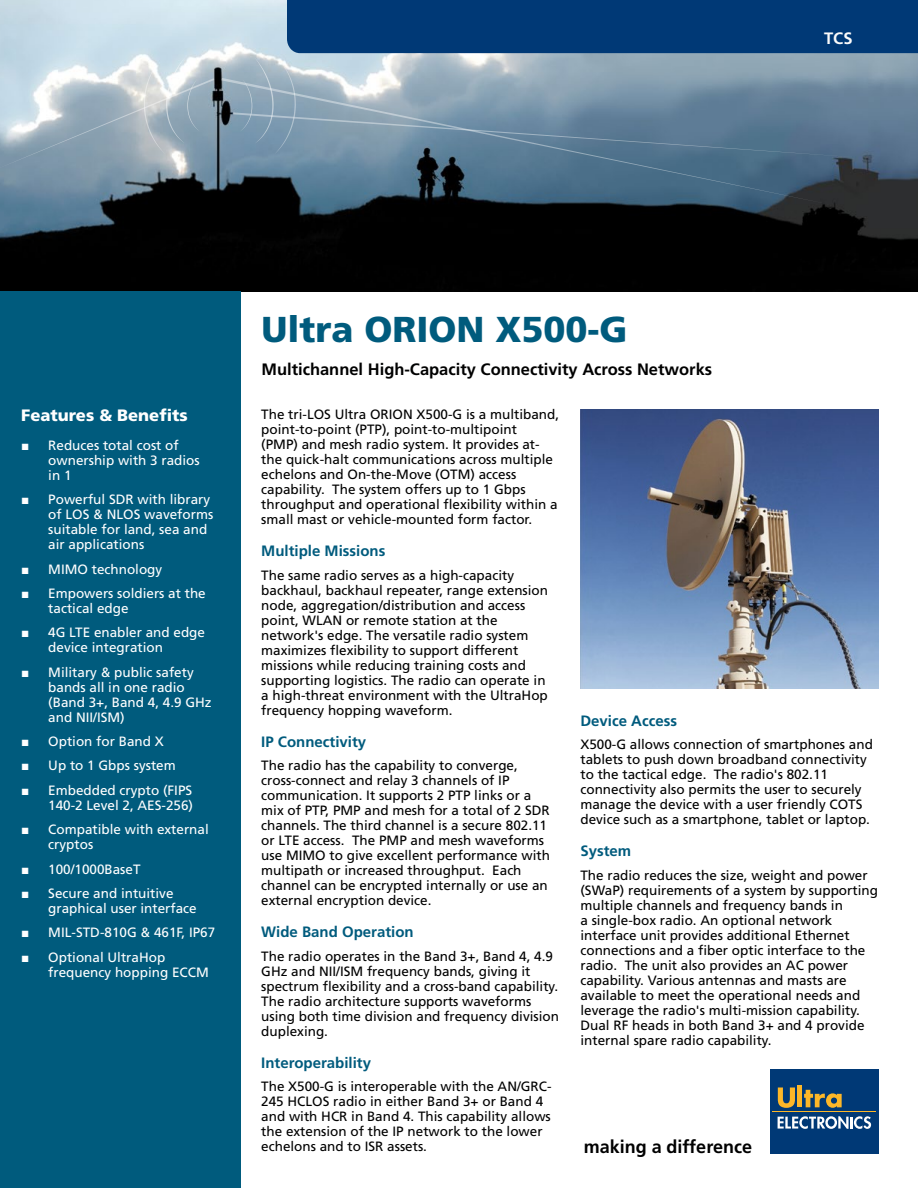
<style>
.page{position:relative;width:918px;height:1188px;background:#fff}
.page>*{position:absolute;margin:0;border:0;box-sizing:border-box;transform-origin:0 0}
.t1{font:900 36px "Frutiger LT Std";color:#005b7d}
.t2{font:700 18.15px "Frutiger LT Std";color:#000}
.t3{font:700 16.5px "Frutiger LT Std";color:#000101}
.t4{font:900 16.5px "Frutiger LT Std";color:#fff}
.t5{font:700 16.5px "Frutiger LT Std";color:#fbfbfb}
.t6{font:700 15px "Frutiger LT Std";color:#005b7d}
.t7{font:13.5px/15px "Frutiger LT Std";color:#000}
.t8{font:13.5px/15px "Frutiger LT Std";color:#fff}
.s1{font-family:"Arial"}
</style>
<div class="page">
<img style="left:0;top:0;width:918px;height:291px">
<svg style="left:221px;top:78px;width:612px;height:127px;background:#436075"></svg>
<svg style="left:0;top:57px;width:214px;height:114px;background:#b0bfca"></svg>
<div style="left:0;top:291px;width:240px;height:897px;background:#005b7d"></div>
<svg style="left:233px;top:0;width:685px;height:158px;background:#5a7d9d"></svg>
<div style="left:770px;top:1069px;width:108px;height:85px;background:#003976"></div>
<svg style="left:778px;top:1116px;width:93px;height:13px"></svg>
<svg style="left:778px;top:1088px;width:17px;height:20px"></svg>
<div style="left:797px;top:1086px;width:5px;height:21px;background:#fdb728"></div>
<svg style="left:804px;top:1090px;width:38px;height:18px"></svg>
<hr style="left:772px;top:1111px;width:104px;height:1px;background:#fdb728">
<img style="left:580px;top:409px;width:299px;height:279px">
<p class="t5" style="left:824px;top:29px;width:30px">TCS</p>
<p class="t4" style="left:21px;top:406px;width:168px">Features &amp; Benefits</p>
<p class="t8" style="left:48px;top:438px;width:153px;text-indent:-27px"><span class="s1">■</span> Reduces total cost of ownership with 3 radios in 1</p>
<p class="t8" style="left:48px;top:492px;width:167px;text-indent:-27px"><span class="s1">■</span> Powerful SDR with library of LOS &amp; NLOS waveforms suitable for land, sea and air applications</p>
<p class="t8" style="left:21px;top:562px;width:142px"><span class="s1">■</span> MIMO technology</p>
<p class="t8" style="left:48px;top:586px;width:159px;text-indent:-27px"><span class="s1">■</span> Empowers soldiers at the tactical edge</p>
<p class="t8" style="left:48px;top:625px;width:158px;text-indent:-27px"><span class="s1">■</span> 4G LTE enabler and edge device integration</p>
<p class="t8" style="left:48px;top:665px;width:165px;text-indent:-27px"><span class="s1">■</span> Military &amp; public safety bands all in one radio (Band 3+, Band 4, 4.9 GHz and NII/ISM)</p>
<p class="t8" style="left:21px;top:734px;width:144px"><span class="s1">■</span> Option for Band X</p>
<p class="t8" style="left:21px;top:758px;width:156px"><span class="s1">■</span> Up to 1 Gbps system</p>
<p class="t8" style="left:21px;top:783px;width:173px;text-align:right"><span class="s1">■</span> Embedded crypto (FIPS<br>140-2 Level 2, AES-256)</p>
<p class="t8" style="left:48px;top:822px;width:162px;text-indent:-27px"><span class="s1">■</span> Compatible with external cryptos</p>
<p class="t8" style="left:21px;top:861px;width:121px"><span class="s1">■</span> 100/1000BaseT</p>
<p class="t8" style="left:48px;top:886px;width:150px;text-indent:-27px"><span class="s1">■</span> Secure and intuitive graphical user interface</p>
<p class="t8" style="left:21px;top:925px;width:196px"><span class="s1">■</span> MIL-STD-810G &amp; 461F, IP67</p>
<p class="t8" style="left:48px;top:949px;width:162px;text-indent:-27px"><span class="s1">■</span> Optional UltraHop frequency hopping ECCM</p>
<h1 class="t1" style="left:261px;top:307px;width:368px">Ultra ORION X500-G</h1>
<p class="t3" style="left:261px;top:359px;width:452px">Multichannel High-Capacity Connectivity Across Networks</p>
<p class="t7" style="left:261px;top:407px;width:299px">The tri-LOS Ultra ORION X500-G is a multiband, point-to-point (PTP), point-to-multipoint<br>(PMP) and mesh radio system. It provides at&shy;the quick-halt communications across multiple echelons and On-the-Move (OTM) access capability. The system offers up to 1 Gbps throughput and operational flexibility within a small mast or vehicle-mounted form factor.</p>
<p class="t6" style="left:261px;top:542px;width:126px">Multiple Missions</p>
<p class="t7" style="left:261px;top:568px;width:288px">The same radio serves as a high-capacity backhaul, backhaul repeater, range extension node, aggregation/distribution and access point, WLAN or remote station at the network's edge. The versatile radio system maximizes flexibility to support different missions while reducing training costs and supporting logistics. The radio can operate in a high-threat environment with the UltraHop frequency hopping waveform.</p>
<p class="t6" style="left:261px;top:733px;width:107px">IP Connectivity</p>
<p class="t7" style="left:261px;top:758px;width:290px">The radio has the capability to converge, cross-connect and relay 3 channels of IP communication. It supports 2 PTP links or a mix of PTP, PMP and mesh for a total of 2 SDR channels. The third channel is a secure 802.11 or LTE access. The PMP and mesh waveforms use MIMO to give excellent performance with multipath or increased throughput. Each channel can be encrypted internally or use an external encryption device.</p>
<p class="t6" style="left:261px;top:923px;width:154px">Wide Band Operation</p>
<p class="t7" style="left:261px;top:949px;width:299px">The radio operates in the Band 3+, Band 4, 4.9<br>GHz and NII/ISM frequency bands, giving it spectrum flexibility and a cross-band capability.<br>The radio architecture supports waveforms using both time division and frequency division duplexing.</p>
<p class="t6" style="left:261px;top:1054px;width:111px">Interoperability</p>
<p class="t7" style="left:261px;top:1079px;width:292px">The X500-G is interoperable with the AN/GRC-245 HCLOS radio in either Band 3+ or Band 4 and with HCR in Band 4. This capability allows the extension of the IP network to the lower echelons and to ISR assets.</p>
<p class="t6" style="left:580px;top:712px;width:98px">Device Access</p>
<p class="t7" style="left:580px;top:737px;width:294px">X500-G allows connection of smartphones and tablets to push down broadband connectivity to the tactical edge. The radio's 802.11 connectivity also permits the user to securely manage the device with a user friendly COTS device such as a smartphone, tablet or laptop.</p>
<p class="t6" style="left:580px;top:842px;width:52px">System</p>
<p class="t7" style="left:580px;top:868px;width:299px">The radio reduces the size, weight and power (SWaP) requirements of a system by supporting multiple channels and frequency bands in<br>a single-box radio. An optional network interface unit provides additional Ethernet connections and a fiber optic interface to the radio. The unit also provides an AC power capability. Various antennas and masts are available to meet the operational needs and leverage the radio's multi-mission capability.<br>Dual RF heads in both Band 3+ and 4 provide internal spare radio capability.</p>
<h2 class="t2" style="left:584px;top:1136px;width:170px">making a difference</h2>
</div>
